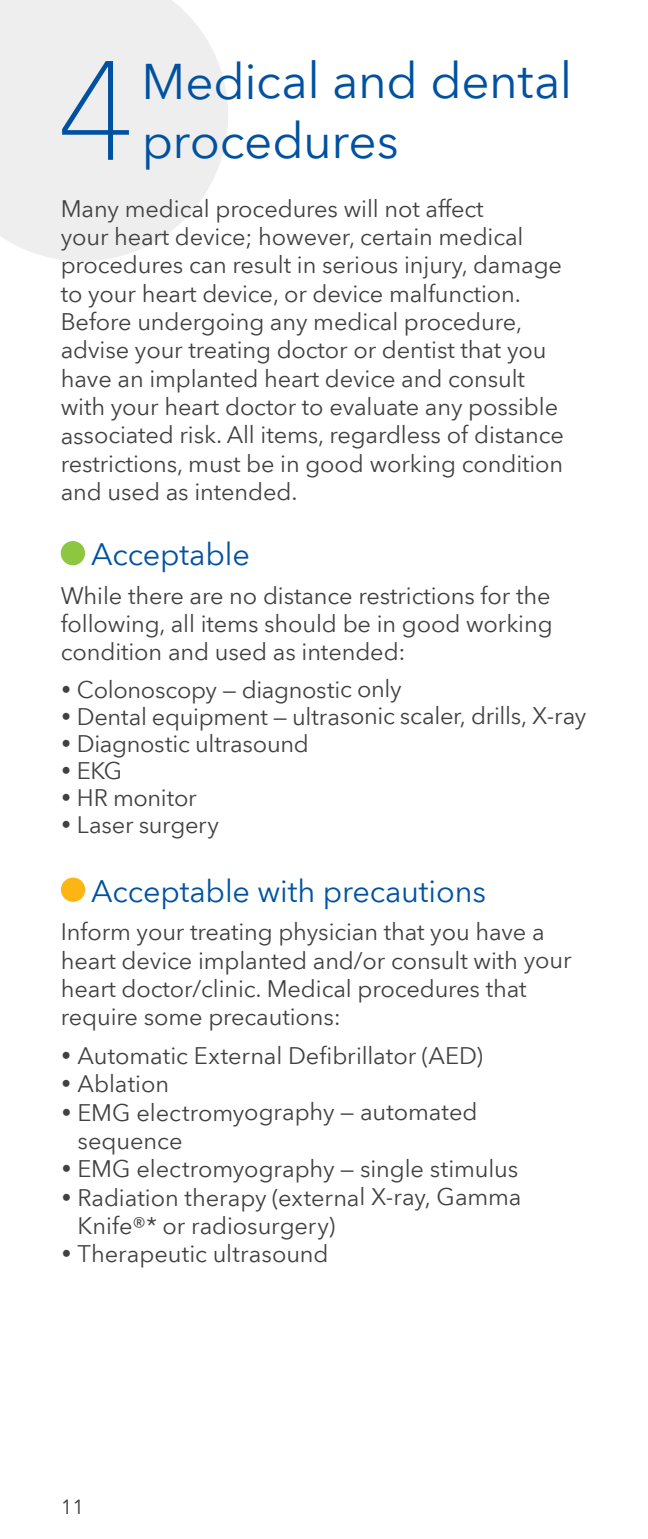
<style>
.page{position:relative;width:648px;height:1539px;background:#fff}
.page>*{position:absolute;margin:0;border:0;box-sizing:border-box;transform-origin:0 0}
.New_Header_Sections{font:100 139.5px "Avenir Next World";color:#0052a1}
.New_Header_Sections-2{font:49.5px/59.4px "Avenir Next World";letter-spacing:-.01em;color:#0052a1}
.New_Color_Headers{font:30.82px "Avenir Next World";letter-spacing:-.005em;color:#0052a1}
.New_Body_Copy{font:23.62px/28.3px "Avenir Next World";letter-spacing:-.005em;color:#414142}
.t1{font:20.25px "Avenir Next World";color:#414142}
</style>
<div class="page">
<svg style="left:0;top:0;width:228px;height:261px;background:#efeff0"></svg>
<div style="left:61px;top:541px;width:24px;height:24px;background:#8dc73f;border-radius:50%"></div>
<div style="left:61px;top:878px;width:24px;height:24px;background:#fdb514;border-radius:50%"></div>
<p class="New_Header_Sections-2" style="left:142px;top:52px;width:432px">Medical and dental procedures</p>
<p class="New_Body_Copy" style="left:61px;top:194px;width:505px">Many medical procedures will not affect<br>your heart device; however, certain medical procedures can result in serious injury, damage to your heart device, or device malfunction.<br>Before undergoing any medical procedure, advise your treating doctor or dentist that you have an implanted heart device and consult with your heart doctor to evaluate any possible associated risk. All items, regardless of distance restrictions, must be in good working condition and used as intended.</p>
<p class="New_Header_Sections" style="left:56px;top:-1px;width:80px">4</p>
<p class="New_Color_Headers" style="left:91px;top:530px;width:160px">Acceptable</p>
<p class="New_Body_Copy" style="left:61px;top:582px;width:493px;text-align:justify">While there are no distance restrictions for the following, all items should be in good working condition and used as intended:</p>
<p class="New_Body_Copy" style="left:61px;top:675px;width:343px">• Colonoscopy — diagnostic only</p>
<p class="New_Body_Copy" style="left:61px;top:702px;width:527px">• Dental equipment — ultrasonic scaler, drills, X-ray</p>
<p class="New_Body_Copy" style="left:61px;top:729px;width:250px">• Diagnostic ultrasound</p>
<p class="New_Body_Copy" style="left:61px;top:756px;width:63px">• EKG</p>
<p class="New_Body_Copy" style="left:61px;top:783px;width:137px">• HR monitor</p>
<p class="New_Body_Copy" style="left:61px;top:810px;width:160px">• Laser surgery</p>
<p class="New_Color_Headers" style="left:91px;top:866px;width:396px">Acceptable with precautions</p>
<p class="New_Body_Copy" style="left:61px;top:918px;width:512px">Inform your treating physician that you have a heart device implanted and/or consult with your heart doctor/clinic. Medical procedures that require some precautions:</p>
<p class="New_Body_Copy" style="left:61px;top:1042px;width:424px">• Automatic External Defibrillator (AED)</p>
<p class="New_Body_Copy" style="left:61px;top:1070px;width:110px">• Ablation</p>
<p class="New_Body_Copy" style="left:77px;top:1098px;width:402px;text-indent:-16px">• EMG electromyography — automated sequence</p>
<p class="New_Body_Copy" style="left:61px;top:1155px;width:459px">• EMG electromyography — single stimulus</p>
<p class="New_Body_Copy" style="left:78px;top:1183px;width:445px;text-indent:-16px">• Radiation therapy (external X-ray, Gamma<br>Knife®* or radiosurgery)</p>
<p class="New_Body_Copy" style="left:61px;top:1240px;width:269px">• Therapeutic ultrasound</p>
<p class="t1" style="left:61px;top:1491px;width:25px">11</p>
</div>
